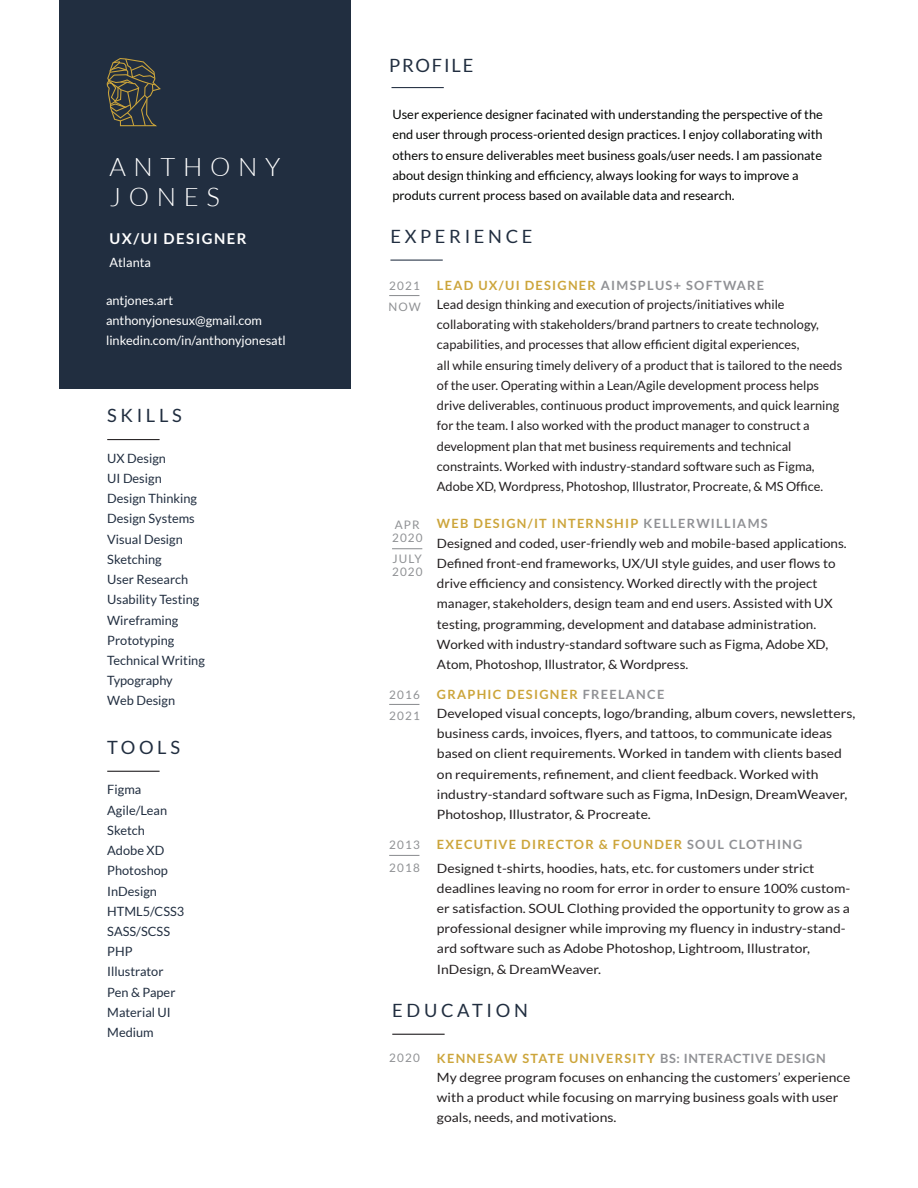
<style>
.page{position:relative;width:918px;height:1188px;background:#fff}
.page>*{position:absolute;margin:0;border:0;box-sizing:border-box;transform-origin:0 0}
.t1{font:300 25.5px/30.6px "Lato";letter-spacing:.3em;color:#fff}
.t2{font:18.3px "Lato";letter-spacing:.2em;color:#212e40}
.t3{font:18.3px "Lato";letter-spacing:.1em;color:#212e40}
.t4{font:700 14.85px "Lato";letter-spacing:.1em;color:#fff}
.t5{font:12.75px/20.2px "Lato";color:#231f20;scale:1.09 1}
.t6{font:12.75px/20.2px "Lato";color:#231f20}
.t7{font:12.75px/20.2px "Lato";color:#231f20;scale:1.05 1}
.t8{font:12.75px/20.2px "Lato";color:#040503}
.t9{font:12.75px/20.2px "Lato";color:#212e40}
.t10{font:700 12.75px "Lato";letter-spacing:.1em;color:#cca53b}
.t11{font:12.75px/20.2px "Lato";color:#fff}
.t12{font:700 12.75px "Lato";letter-spacing:.05em;color:#cca53b}
.t13{font:11.7px/21.5px "Lato";letter-spacing:.1em;color:#8f9194}
.s1{color:#909195}
</style>
<div class="page">
<div style="left:59px;top:0;width:292px;height:388px;background:#212e40"></div>
<hr style="left:392px;top:1034px;width:53px;height:1px;background:#211d1e">
<hr style="left:392px;top:87px;width:52px;height:1px;background:#212e40">
<hr style="left:389px;top:704px;width:30px;height:1px;background:#8f9194">
<hr style="left:389px;top:295px;width:30px;height:1px;background:#8f9194">
<hr style="left:392px;top:548px;width:30px;height:1px;background:#8f9194">
<hr style="left:389px;top:855px;width:30px;height:1px;background:#8f9194">
<hr style="left:390px;top:260px;width:53px;height:1px;background:#212e40">
<hr style="left:107px;top:439px;width:53px;height:1px;background:#231f20">
<hr style="left:107px;top:771px;width:53px;height:1px;background:#231f20">
<svg style="left:106px;top:58px;width:55px;height:69px"></svg>
<h1 class="t1" style="left:110px;top:151px;width:172px">ANTHONY<br>JONES</h1>
<p class="t4" style="left:110px;top:230px;width:139px">UX/UI DESIGNER</p>
<p class="t11" style="left:110px;top:252px;width:43px">Atlanta</p>
<p class="t11" style="left:106px;top:290px;width:181px">antjones.art anthonyjonesux@gmail.com linkedin.com/in/anthonyjonesatl</p>
<h2 class="t2" style="left:107px;top:406px;width:76px">SKILLS</h2>
<p class="t9" style="left:107px;top:448px;width:99px">UX Design<br>UI Design<br>Design Thinking<br>Design Systems<br>Visual Design<br>Sketching<br>User Research<br>Usability Testing<br>Wireframing<br>Prototyping<br>Technical Writing<br>Typography<br>Web Design</p>
<h2 class="t2" style="left:107px;top:737px;width:74px">TOOLS</h2>
<p class="t9" style="left:107px;top:780px;width:79px">Figma<br>Agile/Lean<br>Sketch<br>Adobe XD<br>Photoshop<br>InDesign<br>HTML5/CSS3<br>SASS/SCSS<br>PHP<br>Illustrator<br>Pen &amp; Paper<br>Material UI<br>Medium</p>
<h2 class="t3" style="left:389px;top:55px;width:86px">PROFILE</h2>
<p class="t8" style="left:392px;top:104px;width:432px">User experience designer facinated with understanding the perspective of the end user through process-oriented design practices. I enjoy collaborating with others to ensure deliverables meet business goals/user needs. I am passionate about design thinking and efficiency, always looking for ways to improve a produts current process based on available data and research.</p>
<h2 class="t2" style="left:390px;top:226px;width:144px">EXPERIENCE</h2>
<p class="t13" style="left:389px;top:275px;width:32px">2021</p>
<p class="t10" style="left:437px;top:278px;width:329px">LEAD UX/UI DESIGNER <span class="s1">AIMSPLUS+ SOFTWARE</span></p>
<p class="t13" style="left:388px;top:296px;width:34px">NOW</p>
<p class="t6" style="left:437px;top:294px;width:407px">Lead design thinking and execution of projects/initiatives while collaborating with stakeholders/brand partners to create technology, capabilities, and processes that allow efficient digital experiences,<br>all while ensuring timely delivery of a product that is tailored to the needs of the user. Operating within a Lean/Agile development process helps drive deliverables, continuous product improvements, and quick learning for the team. I also worked with the product manager to construct a development plan that met business requirements and technical constraints. Worked with industry-standard software such as Figma, Adobe XD, Wordpress, Photoshop, Illustrator, Procreate, &amp; MS Office.</p>
<p class="t13" style="left:395px;top:514px;width:27px">APR</p>
<p class="t13" style="left:392px;top:561px;width:32px">2020</p>
<p class="t13" style="left:392px;top:527px;width:32px">2020</p>
<p class="t13" style="left:392px;top:548px;width:31px">JULY</p>
<p class="t10" style="left:437px;top:517px;width:332px">WEB DESIGN/IT INTERNSHIP <span class="s1">KELLERWILLIAMS</span></p>
<p class="t7" style="left:437px;top:533px;width:392px">Designed and coded, user-friendly web and mobile-based applications.<br>Defined front-end frameworks, UX/UI style guides, and user flows to drive efficiency and consistency. Worked directly with the project manager, stakeholders, design team and end users. Assisted with UX testing, programming, development and database administration.<br>Worked with industry-standard software such as Figma, Adobe XD, Atom, Photoshop, Illustrator, &amp; Wordpress.</p>
<p class="t13" style="left:389px;top:684px;width:32px">2016<br>2021</p>
<p class="t10" style="left:437px;top:687px;width:229px">GRAPHIC DESIGNER <span class="s1">FREELANCE</span></p>
<p class="t5" style="left:437px;top:703px;width:385px">Developed visual concepts, logo/branding, album covers, newsletters, business cards, invoices, flyers, and tattoos, to communicate ideas based on client requirements. Worked in tandem with clients based on requirements, refinement, and client feedback. Worked with industry-standard software such as Figma, InDesign, DreamWeaver, Photoshop, Illustrator, &amp; Procreate.</p>
<p class="t13" style="left:389px;top:833px;width:32px;line-height:23px">2013<br>2018</p>
<p class="t10" style="left:437px;top:837px;width:367px">EXECUTIVE DIRECTOR &amp; FOUNDER <span class="s1">SOUL CLOTHING</span></p>
<p class="t5" style="left:437px;top:858px;width:381px">Designed t-shirts, hoodies, hats, etc. for customers under strict deadlines leaving no room for error in order to ensure 100% custom&shy;er satisfaction. SOUL Clothing provided the opportunity to grow as a professional designer while improving my fluency in industry-stand&shy;ard software such as Adobe Photoshop, Lightroom, Illustrator, InDesign, &amp; DreamWeaver.</p>
<h2 class="t2" style="left:392px;top:1000px;width:137px">EDUCATION</h2>
<p class="t13" style="left:389px;top:1047px;width:32px">2020</p>
<p class="t12" style="left:437px;top:1051px;width:390px">KENNESAW STATE UNIVERSITY <span class="s1">BS: INTERACTIVE DESIGN</span></p>
<p class="t5" style="left:437px;top:1067px;width:381px">My degree program focuses on enhancing the customers’ experience with a product while focusing on marrying business goals with user goals, needs, and motivations.</p>
</div>
